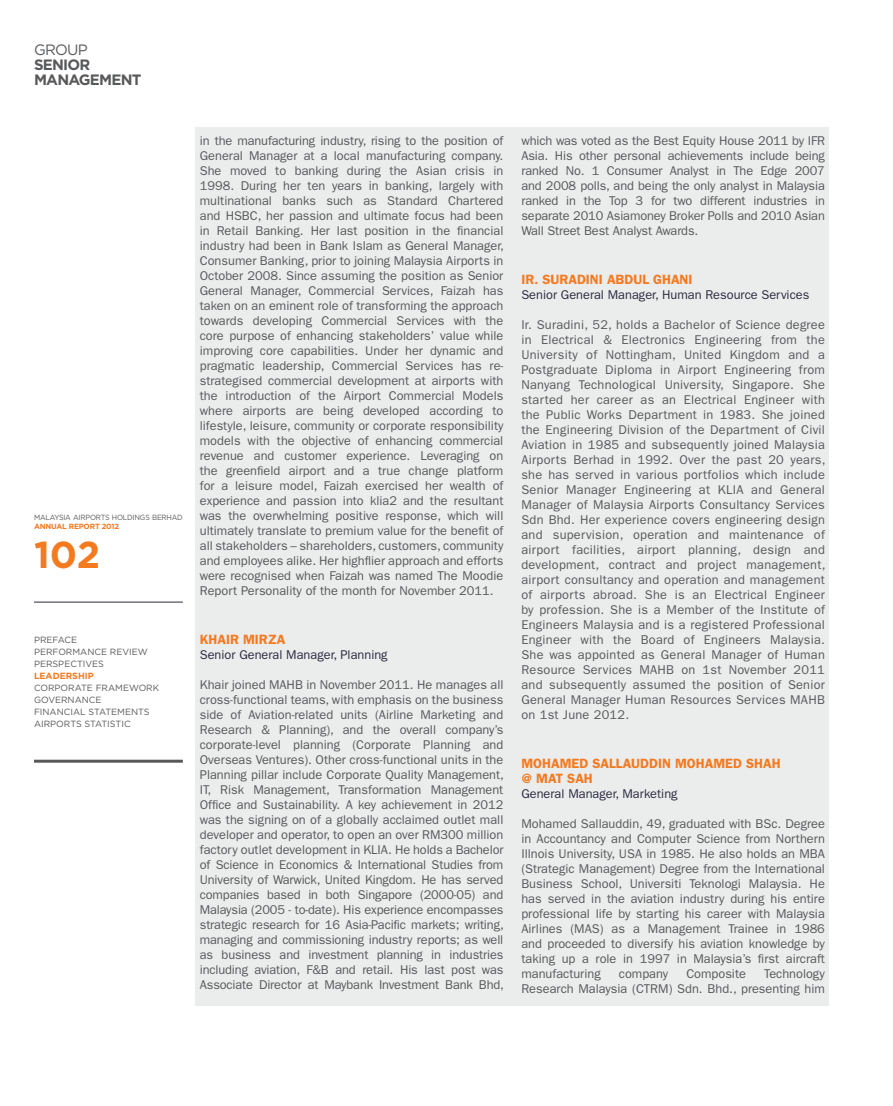
<style>
.page{position:relative;width:893px;height:1106px;background:#fff}
.page>*{position:absolute;margin:0;border:0;box-sizing:border-box;transform-origin:0 0}
.t1{font:700 37.5px "Gotham";color:#f47a20}
.t2{font:700 15px/15px "Gotham";letter-spacing:-.05em;color:#58595b}
.t3{font:15px "Gotham";letter-spacing:-.05em;color:#58595b}
.t4{font:600 13.5px/15px "ITC Franklin Gothic Std";color:#f47a20}
.t5{font:12.75px/15px "ITC Franklin Gothic Std";color:#58595b;text-align:justify}
.t6{font:12.75px "ITC Franklin Gothic Std";color:#2d2a40}
.t7{font:9px/12px "Gotham";color:#58595b}
.t8{font:700 9px "Gotham";color:#f47a20}
.t9{font:7.5px "Gotham";letter-spacing:-.025em;color:#58595b;scale:.95 1}
.t10{font:700 7.5px "Gotham";letter-spacing:-.025em;color:#f47a20}
</style>
<div class="page">
<hr style="left:34px;top:602px;width:149px;height:1px;background:#2d2a40">
<hr style="left:34px;top:759px;width:149px;height:3px;background:#58595b">
<div style="left:196px;top:128px;width:633px;height:878px;background:#ebecec"></div>
<p class="t3" style="left:34px;top:41px;width:55px">GROUP</p>
<p class="t2" style="left:34px;top:57px;width:109px">SENIOR<br>MANAGEMENT</p>
<p class="t9" style="left:34px;top:513px;width:158px">MALAYSIA AIRPORTS HOLDINGS BERHAD</p>
<p class="t10" style="left:34px;top:522px;width:87px">ANNUAL REPORT 2012</p>
<h1 class="t1" style="left:34px;top:532px;width:68px">102</h1>
<p class="t7" style="left:34px;top:634px;width:115px">PREFACE<br>PERFORMANCE REVIEW<br>PERSPECTIVES</p>
<p class="t8" style="left:34px;top:670px;width:61px">LEADERSHIP</p>
<p class="t7" style="left:34px;top:682px;width:127px">CORPORATE FRAMEWORK<br>GOVERNANCE<br>FINANCIAL STATEMENTS<br>AIRPORTS STATISTIC</p>
<p class="t5" style="left:200px;top:134px;width:306px">in the manufacturing industry, rising to the position of General Manager at a local manufacturing company.<br>She moved to banking during the Asian crisis in 1998. During her ten years in banking, largely with multinational banks such as Standard Chartered and HSBC, her passion and ultimate focus had been in Retail Banking. Her last position in the financial industry had been in Bank Islam as General Manager, Consumer Banking, prior to joining Malaysia Airports in October 2008. Since assuming the position as Senior General Manager, Commercial Services, Faizah has taken on an eminent role of transforming the approach towards developing Commercial Services with the core purpose of enhancing stakeholders’ value while improving core capabilities. Under her dynamic and pragmatic leadership, Commercial Services has re&shy;strategised commercial development at airports with the introduction of the Airport Commercial Models where airports are being developed according to lifestyle, leisure, community or corporate responsibility models with the objective of enhancing commercial revenue and customer experience. Leveraging on the greenfield airport and a true change platform for a leisure model, Faizah exercised her wealth of experience and passion into klia2 and the resultant was the overwhelming positive response, which will ultimately translate to premium value for the benefit of all stakeholders – shareholders, customers, community and employees alike. Her highflier approach and efforts were recognised when Faizah was named The Moodie Report Personality of the month for November 2011.</p>
<p class="t4" style="left:200px;top:633px;width:87px">KHAIR MIRZA</p>
<p class="t6" style="left:200px;top:650px;width:189px">Senior General Manager, Planning</p>
<p class="t5" style="left:200px;top:678px;width:306px">Khair joined MAHB in November 2011. He manages all cross-functional teams, with emphasis on the business side of Aviation-related units (Airline Marketing and Research &amp; Planning), and the overall company’s corporate-level planning (Corporate Planning and Overseas Ventures). Other cross-functional units in the Planning pillar include Corporate Quality Management, IT, Risk Management, Transformation Management Office and Sustainability. A key achievement in 2012 was the signing on of a globally acclaimed outlet mall developer and operator, to open an over RM300 million factory outlet development in KLIA. He holds a Bachelor of Science in Economics &amp; International Studies from University of Warwick, United Kingdom. He has served companies based in both Singapore (2000-05) and Malaysia (2005 - to-date). His experience encompasses strategic research for 16 Asia-Pacific markets; writing, managing and commissioning industry reports; as well as business and investment planning in industries including aviation, F&amp;B and retail. His last post was Associate Director at Maybank Investment Bank Bhd,</p>
<p class="t5" style="left:521px;top:134px;width:305px">which was voted as the Best Equity House 2011 by IFR Asia. His other personal achievements include being ranked No. 1 Consumer Analyst in The Edge 2007 and 2008 polls, and being the only analyst in Malaysia ranked in the Top 3 for two different industries in separate 2010 Asiamoney Broker Polls and 2010 Asian Wall Street Best Analyst Awards.</p>
<p class="t4" style="left:521px;top:273px;width:173px">IR. SURADINI ABDUL GHANI</p>
<p class="t6" style="left:521px;top:290px;width:289px">Senior General Manager, Human Resource Services</p>
<p class="t5" style="left:521px;top:318px;width:306px">Ir. Suradini, 52, holds a Bachelor of Science degree in Electrical &amp; Electronics Engineering from the University of Nottingham, United Kingdom and a Postgraduate Diploma in Airport Engineering from Nanyang Technological University, Singapore. She started her career as an Electrical Engineer with the Public Works Department in 1983. She joined the Engineering Division of the Department of Civil Aviation in 1985 and subsequently joined Malaysia Airports Berhad in 1992. Over the past 20 years, she has served in various portfolios which include Senior Manager Engineering at KLIA and General Manager of Malaysia Airports Consultancy Services Sdn Bhd. Her experience covers engineering design and supervision, operation and maintenance of airport facilities, airport planning, design and development, contract and project management, airport consultancy and operation and management of airports abroad. She is an Electrical Engineer by profession. She is a Member of the Institute of Engineers Malaysia and is a registered Professional Engineer with the Board of Engineers Malaysia.<br>She was appointed as General Manager of Human Resource Services MAHB on 1st November 2011 and subsequently assumed the position of Senior General Manager Human Resources Services MAHB on 1st June 2012.</p>
<p class="t4" style="left:521px;top:757px;width:261px">MOHAMED SALLAUDDIN MOHAMED SHAH @ MAT SAH</p>
<p class="t6" style="left:521px;top:789px;width:158px">General Manager, Marketing</p>
<p class="t5" style="left:521px;top:817px;width:305px">Mohamed Sallauddin, 49, graduated with BSc. Degree in Accountancy and Computer Science from Northern Illnois University, USA in 1985. He also holds an MBA (Strategic Management) Degree from the International Business School, Universiti Teknologi Malaysia. He has served in the aviation industry during his entire professional life by starting his career with Malaysia Airlines (MAS) as a Management Trainee in 1986 and proceeded to diversify his aviation knowledge by taking up a role in 1997 in Malaysia’s first aircraft manufacturing</p>
<p class="t5" style="left:619px;top:967px;width:51px">company</p>
<p class="t5" style="left:686px;top:967px;width:61px">Composite</p>
<p class="t5" style="left:521px;top:967px;width:305px;text-align:right">Technology<br>Research Malaysia (CTRM) Sdn. Bhd., presenting him</p>
</div>
